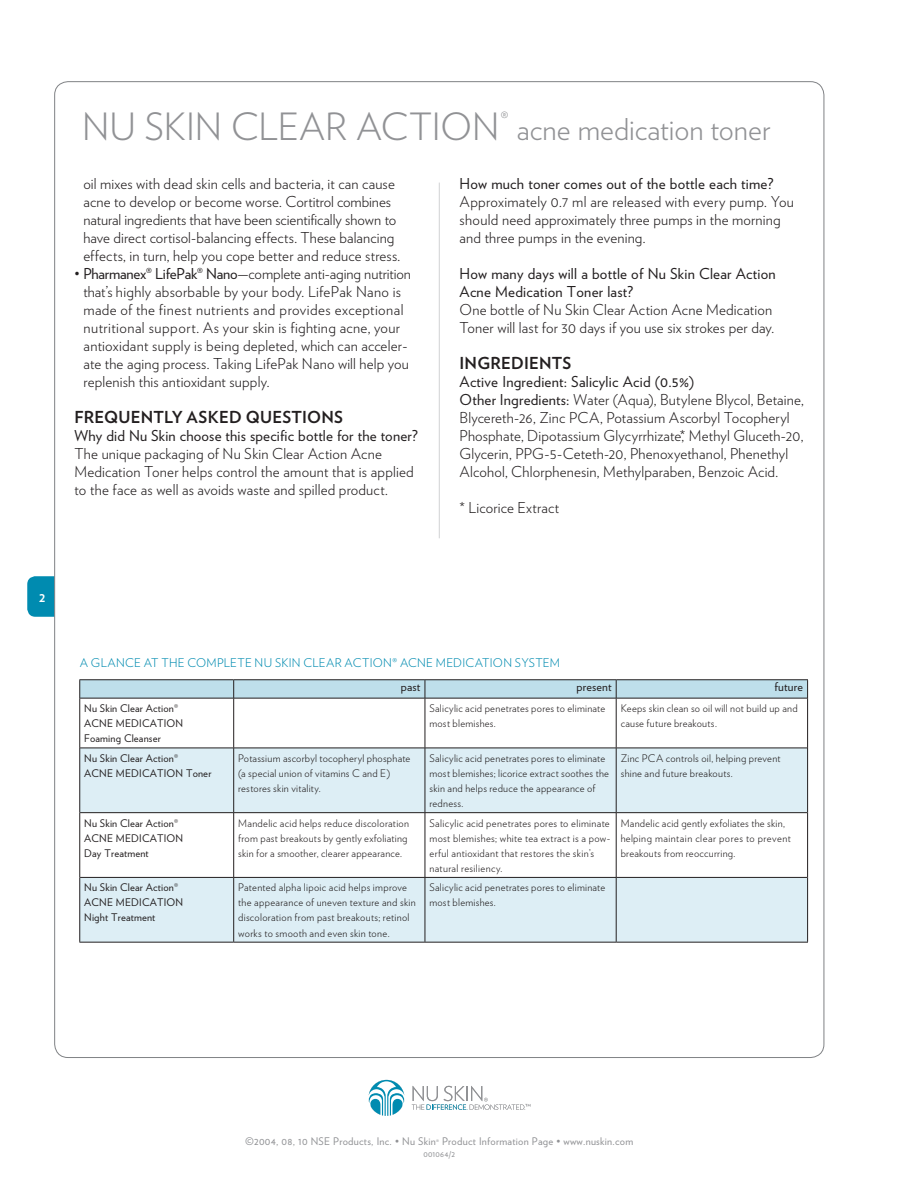
<style>
.page{position:relative;width:919px;height:1189px;background:#fff}
.page>*{position:absolute;margin:0;border:0;box-sizing:border-box;transform-origin:0 0}
.product_name{font:300 30px "Verlag";color:#919295}
.heading__bold{font:700 16.5px "Verlag";letter-spacing:.01em;color:#231f20}
.text{font:300 15px/18px "Verlag";letter-spacing:.01em;color:#231f20}
.Questions{font:15px/18px "Verlag";letter-spacing:.015em;color:#231f20}
.text__demi{font:15px "Verlag";letter-spacing:.015em;color:#231f20}
.t1{font:700 13.5px "Verlag";color:#fff}
.heading__bold-2{font:300 12px "Verlag";letter-spacing:.02em;color:#008bb0}
.text-2{font:12px "Verlag";letter-spacing:.015em;color:#231f20}
.text-3{font:300 10.5px/15px "Verlag";letter-spacing:.025em;color:#231f20}
.text-4{font:10.5px/15px "Verlag";letter-spacing:.015em;color:#231f20}
.t2{font:10.5px "Verlag";letter-spacing:.025em;color:#919295}
.t3{font:8.25px "Verlag";letter-spacing:.025em;color:#919295}
.s1{font-size:37.5px}
.s2{font-weight:400}
.s3{font-weight:300}
.s4{font-size:7.5px}
</style>
<div class="page">
<div style="left:27px;top:576px;width:48px;height:40px;background:#008bb0;border-radius:8px"></div>
<hr style="left:439px;top:182px;width:1px;height:356px;background:#d1d2d4">
<svg style="left:368px;top:1079px;width:37px;height:36px"></svg>
<svg style="left:411px;top:1085px;width:119px;height:25px"></svg>
<svg style="left:80px;top:748px;width:727px;height:193px;fill:#ddeef5"></svg>
<hr style="left:79px;top:698px;width:1px;height:50px;background:#231f20">
<hr style="left:807px;top:698px;width:1px;height:50px;background:#231f20">
<hr style="left:79px;top:748px;width:1px;height:64px;background:#231f20">
<hr style="left:807px;top:748px;width:1px;height:64px;background:#231f20">
<hr style="left:79px;top:812px;width:1px;height:65px;background:#231f20">
<hr style="left:807px;top:812px;width:1px;height:65px;background:#231f20">
<hr style="left:79px;top:877px;width:1px;height:64px;background:#231f20">
<hr style="left:807px;top:877px;width:1px;height:64px;background:#231f20">
<hr style="left:79px;top:941px;width:155px;height:1px;background:#231f20">
<hr style="left:234px;top:941px;width:191px;height:1px;background:#231f20">
<hr style="left:425px;top:941px;width:191px;height:1px;background:#231f20">
<hr style="left:616px;top:941px;width:191px;height:1px;background:#231f20">
<svg style="left:79px;top:679px;width:729px;height:19px;background:#b2cfda"></svg>
<hr style="left:80px;top:698px;width:154px;height:1px;background:#231f20">
<hr style="left:234px;top:698px;width:191px;height:1px;background:#231f20">
<hr style="left:233px;top:698px;width:1px;height:49px;background:#231f20">
<hr style="left:425px;top:698px;width:191px;height:1px;background:#231f20">
<hr style="left:424px;top:698px;width:1px;height:49px;background:#231f20">
<hr style="left:616px;top:698px;width:191px;height:1px;background:#231f20">
<hr style="left:616px;top:698px;width:1px;height:49px;background:#231f20">
<hr style="left:80px;top:747px;width:154px;height:1px;background:#231f20">
<hr style="left:234px;top:747px;width:191px;height:1px;background:#231f20">
<hr style="left:233px;top:748px;width:1px;height:64px;background:#231f20">
<hr style="left:425px;top:747px;width:191px;height:1px;background:#231f20">
<hr style="left:424px;top:748px;width:1px;height:64px;background:#231f20">
<hr style="left:616px;top:747px;width:191px;height:1px;background:#231f20">
<hr style="left:616px;top:748px;width:1px;height:64px;background:#231f20">
<hr style="left:80px;top:812px;width:154px;height:1px;background:#231f20">
<hr style="left:234px;top:812px;width:191px;height:1px;background:#231f20">
<hr style="left:233px;top:813px;width:1px;height:64px;background:#231f20">
<hr style="left:425px;top:812px;width:191px;height:1px;background:#231f20">
<hr style="left:424px;top:813px;width:1px;height:64px;background:#231f20">
<hr style="left:616px;top:812px;width:191px;height:1px;background:#231f20">
<hr style="left:616px;top:813px;width:1px;height:64px;background:#231f20">
<hr style="left:80px;top:877px;width:154px;height:1px;background:#231f20">
<hr style="left:234px;top:877px;width:191px;height:1px;background:#231f20">
<hr style="left:233px;top:877px;width:1px;height:64px;background:#231f20">
<hr style="left:425px;top:877px;width:191px;height:1px;background:#231f20">
<hr style="left:424px;top:877px;width:1px;height:64px;background:#231f20">
<hr style="left:616px;top:877px;width:191px;height:1px;background:#231f20">
<hr style="left:616px;top:877px;width:1px;height:64px;background:#231f20">
<p class="product_name" style="left:82px;top:107px;width:690px"><span class="s1">NU SKIN CLEAR ACTION</span><sup>®</sup> acne medication toner</p>
<p class="Questions" style="left:459px;top:174px;width:315px">How much toner comes out of the bottle each time?</p>
<p class="text" style="left:459px;top:192px;width:336px">Approximately 0.7 ml are released with every pump. You should need approximately three pumps in the morning and three pumps in the evening.</p>
<p class="Questions" style="left:459px;top:264px;width:317px">How many days will a bottle of Nu Skin Clear Action<br>Acne Medication Toner last?</p>
<p class="text" style="left:459px;top:300px;width:316px">One bottle of Nu Skin Clear Action Acne Medication<br>Toner will last for 30 days if you use six strokes per day.</p>
<p class="heading__bold" style="left:459px;top:350px;width:113px">INGREDIENTS</p>
<p class="text__demi" style="left:459px;top:371px;width:236px">Active Ingredient: Salicylic Acid (0.5%)</p>
<p class="text" style="left:459px;top:390px;width:346px"><span class="s2">Other Ingredients:</span> Water (Aqua), Butylene Blycol, Betaine, Blycereth-26, Zinc PCA, Potassium Ascorbyl Tocopheryl Phosphate, Dipotassium Glycyrrhizate,* Methyl Gluceth-20, Glycerin, PPG-5-Ceteth-20, Phenoxyethanol, Phenethyl Alcohol, Chlorphenesin, Methylparaben, Benzoic Acid.</p>
<p class="text" style="left:459px;top:498px;width:101px">* Licorice Extract</p>
<p class="text" style="left:83px;top:173px;width:318px">oil mixes with dead skin cells and bacteria, it can cause acne to develop or become worse. Cortitrol combines natural ingredients that have been scientifically shown to have direct cortisol-balancing effects. These balancing effects, in turn, help you cope better and reduce stress.</p>
<p class="text" style="left:83px;top:263px;width:329px;text-indent:-9px">• <span class="s2">Pharmanex® LifePak® Nano</span>—complete anti-aging nutrition that’s highly absorbable by your body. LifePak Nano is made of the finest nutrients and provides exceptional nutritional support. As your skin is fighting acne, your antioxidant supply is being depleted, which can acceler&shy;ate the aging process. Taking LifePak Nano will help you replenish this antioxidant supply.</p>
<p class="heading__bold" style="left:74px;top:404px;width:270px">FREQUENTLY ASKED QUESTIONS</p>
<p class="Questions" style="left:74px;top:426px;width:345px">Why did Nu Skin choose this specific bottle for the toner?</p>
<p class="text" style="left:74px;top:444px;width:341px">The unique packaging of Nu Skin Clear Action Acne<br>Medication Toner helps control the amount that is applied to the face as well as avoids waste and spilled product.</p>
<p class="t1" style="left:39px;top:586px;width:8px">2</p>
<p class="heading__bold-2" style="left:80px;top:653px;width:481px">A GLANCE AT THE COMPLETE NU SKIN CLEAR ACTION® ACNE MEDICATION SYSTEM</p>
<p class="text-2" style="left:401px;top:678px;width:21px">past</p>
<p class="text-2" style="left:576px;top:678px;width:37px">present</p>
<p class="text-2" style="left:774px;top:678px;width:30px">future</p>
<p class="text-4" style="left:84px;top:700px;width:100px">Nu Skin Clear Action<span class="s3">®<br></span>ACNE MEDICATION<br>Foaming Cleanser</p>
<p class="text-3" style="left:429px;top:700px;width:177px">Salicylic acid penetrates pores to eliminate most blemishes.</p>
<p class="text-3" style="left:620px;top:700px;width:178px">Keeps skin clean so oil will not build up and cause future breakouts.</p>
<p class="text-4" style="left:84px;top:750px;width:95px">Nu Skin Clear Action<span class="s3">®</span></p>
<p class="text-4" style="left:84px;top:765px;width:129px">ACNE MEDICATION Toner</p>
<p class="text-3" style="left:238px;top:750px;width:174px">Potassium ascorbyl tocopheryl phosphate (a special union of vitamins C and E) restores skin vitality.</p>
<p class="text-3" style="left:429px;top:750px;width:181px">Salicylic acid penetrates pores to eliminate most blemishes; licorice extract soothes the skin and helps reduce the appearance of redness.</p>
<p class="text-3" style="left:620px;top:750px;width:161px">Zinc PCA controls oil, helping prevent shine and future breakouts.</p>
<p class="text-4" style="left:84px;top:815px;width:95px">Nu Skin Clear Action<span class="s3">®</span></p>
<p class="text-4" style="left:84px;top:830px;width:100px">ACNE MEDICATION<br>Day Treatment</p>
<p class="text-4" style="left:84px;top:879px;width:95px">Nu Skin Clear Action<span class="s3">®</span></p>
<p class="text-4" style="left:84px;top:894px;width:100px">ACNE MEDICATION<br>Night Treatment</p>
<p class="text-3" style="left:238px;top:815px;width:172px">Mandelic acid helps reduce discoloration from past breakouts by gently exfoliating skin for a smoother, clearer appearance.</p>
<p class="text-3" style="left:429px;top:815px;width:182px">Salicylic acid penetrates pores to eliminate most blemishes; white tea extract is a pow&shy;erful antioxidant that restores the skin’s natural resiliency.</p>
<p class="text-3" style="left:620px;top:815px;width:172px">Mandelic acid gently exfoliates the skin, helping maintain clear pores to prevent breakouts from reoccurring.</p>
<p class="text-3" style="left:238px;top:879px;width:179px">Patented alpha lipoic acid helps improve the appearance of uneven texture and skin discoloration from past breakouts; retinol works to smooth and even skin tone.</p>
<p class="text-3" style="left:429px;top:879px;width:177px">Salicylic acid penetrates pores to eliminate most blemishes.</p>
<p class="t2" style="left:245px;top:1133px;width:389px">©2004, 08, 10 NSE Products, Inc. • Nu Skin<span class="s4">®</span> Product Information Page • www.nuskin.com</p>
<p class="t3" style="left:423px;top:1147px;width:33px">001064/2</p>
</div>
